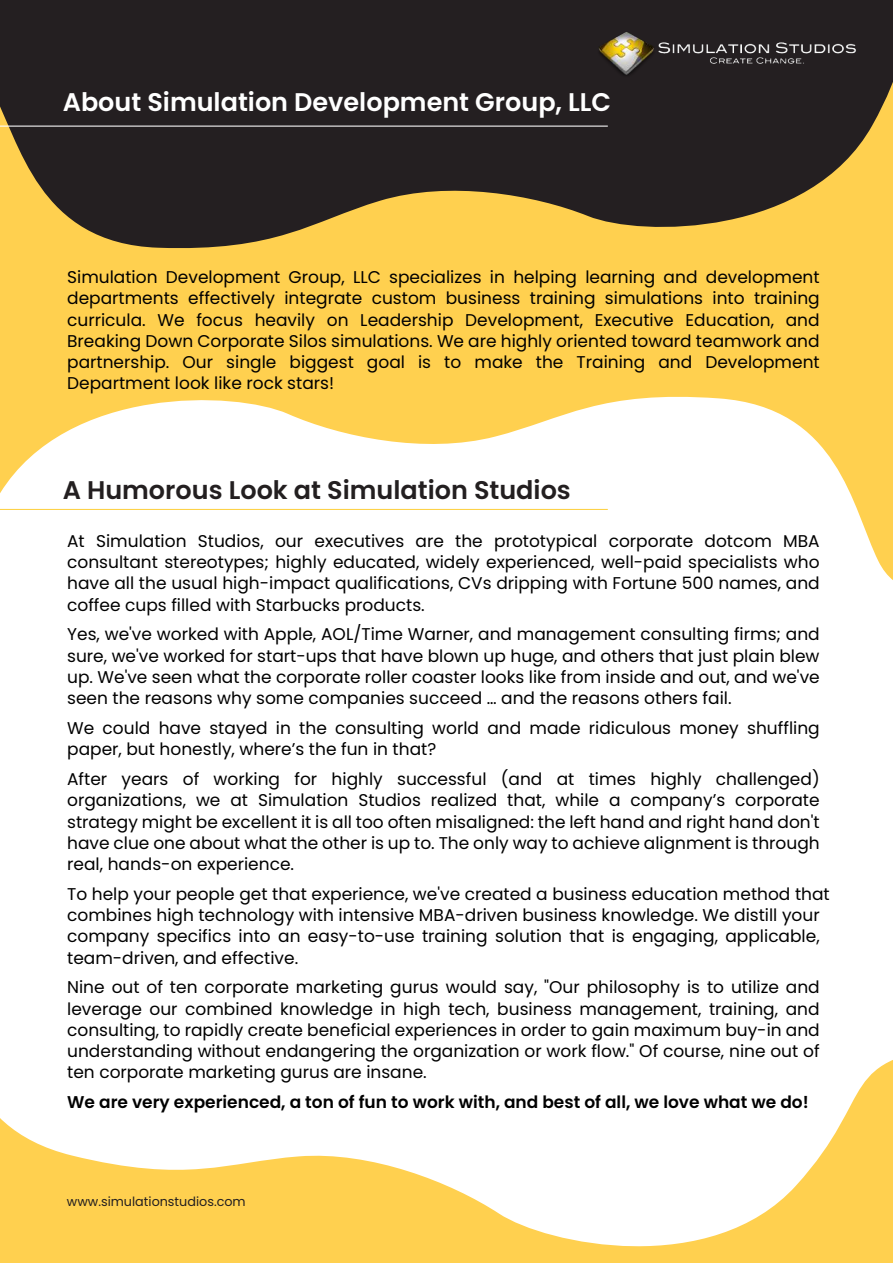
<style>
.page{position:relative;width:893px;height:1263px;background:#ffd04f}
.page>*{position:absolute;margin:0;border:0;box-sizing:border-box;transform-origin:0 0}
.t1{font:600 25.5px "Poppins";color:#fff}
.t2{font:600 25.5px "Poppins";color:#231f20}
.t3{font:16.95px/21.3px "Poppins";color:#000;text-align:justify}
.t4{font:600 16.95px "Poppins";color:#000}
.t5{font:12.75px "Poppins";color:#231f20}
</style>
<div class="page">
<svg style="left:0;top:0;width:893px;height:249px;fill:#241f21"></svg>
<svg style="left:0;top:1000px;width:893px;height:247px;fill:#fff"></svg>
<div style="left:0;top:396px;width:893px;height:604px;background:#fff"></div>
<img style="left:598px;top:30px;width:259px;height:48px">
<hr style="left:0;top:126px;width:608px;height:1px;background:#fff">
<hr style="left:0;top:509px;width:608px;height:1px;background:#fdd247">
<h1 class="t1" style="left:63px;top:91px;width:550px">About Simulation Development Group, LLC</h1>
<p class="t3" style="left:67px;top:267px;width:754px">Simulation Development Group, LLC specializes in helping learning and development departments effectively integrate custom business training simulations into training curricula. We focus heavily on Leadership Development, Executive Education, and Breaking Down Corporate Silos simulations. We are highly oriented toward teamwork and partnership. Our single biggest goal is to make the Training and Development Department look like rock stars!</p>
<h1 class="t2" style="left:63px;top:479px;width:510px">A Humorous Look at Simulation Studios</h1>
<p class="t3" style="left:67px;top:531px;width:754px">At Simulation Studios, our executives are the prototypical corporate dotcom MBA consultant stereotypes; highly educated, widely experienced, well-paid specialists who have all the usual high-impact qualifications, CVs dripping with Fortune 500 names, and coffee cups filled with Starbucks products.</p>
<p class="t3" style="left:67px;top:624px;width:754px">Yes, we've worked with Apple, AOL/Time Warner, and management consulting firms; and sure, we've worked for start-ups that have blown up huge, and others that just plain blew up. We've seen what the corporate roller coaster looks like from inside and out, and we've seen the reasons why some companies succeed … and the reasons others fail.</p>
<p class="t3" style="left:67px;top:718px;width:754px">We could have stayed in the consulting world and made ridiculous money shuffling paper, but honestly, where’s the fun in that?</p>
<p class="t3" style="left:67px;top:769px;width:754px">After years of working for highly successful (and at times highly challenged) organizations, we at Simulation Studios realized that, while a company’s corporate strategy might be excellent it is all too often misaligned: the left hand and right hand don't have clue one about what the other is up to. The only way to achieve alignment is through real, hands-on experience.</p>
<p class="t3" style="left:67px;top:883px;width:764px;text-align:left">To help your people get that experience, we've created a business education method that combines high technology with intensive MBA-driven business knowledge. We distill your company specifics into an easy-to-use training solution that is engaging, applicable, team-driven, and effective.</p>
<p class="t3" style="left:67px;top:977px;width:754px">Nine out of ten corporate marketing gurus would say, "Our philosophy is to utilize and leverage our combined knowledge in high tech, business management, training, and consulting, to rapidly create beneficial experiences in order to gain maximum buy-in and understanding without endangering the organization or work flow." Of course, nine out of ten corporate marketing gurus are insane.</p>
<p class="t4" style="left:67px;top:1095px;width:743px">We are very experienced, a ton of fun to work with, and best of all, we love what we do!</p>
<p class="t5" style="left:67px;top:1194px;width:180px">www.simulationstudios.com</p>
</div>
